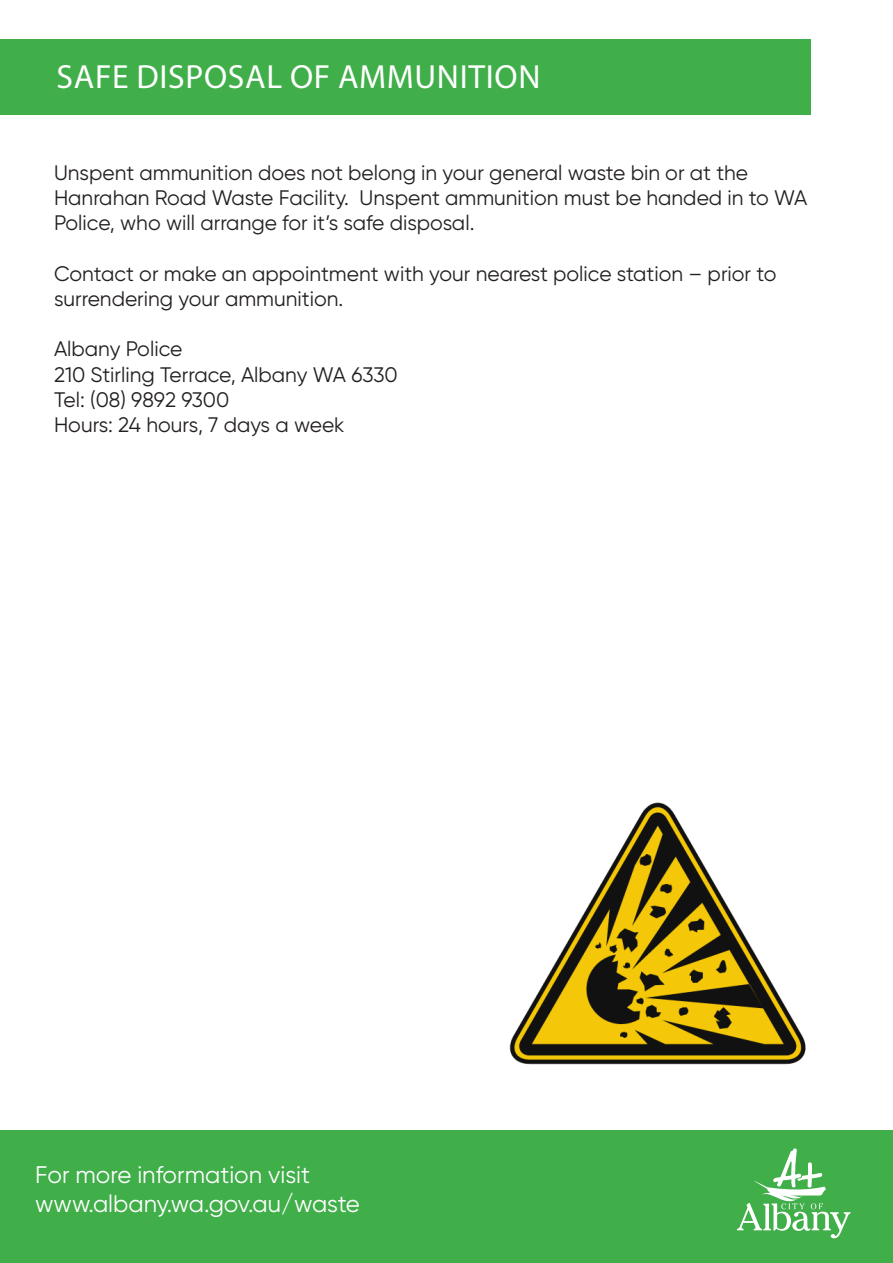
<style>
.page{position:relative;width:893px;height:1263px;background:#fff}
.page>*{position:absolute;margin:0;border:0;box-sizing:border-box;transform-origin:0 0}
.t1{font:33.6px "Myriad Pro";letter-spacing:.02em;color:#fff}
.t2{font:24px/28.8px "Gilroy";color:#fff}
.t3{font:21px/25.2px "Gilroy";color:#231f20}
</style>
<div class="page">
<div style="left:0;top:39px;width:810px;height:75px;background:#40ae49"></div>
<div style="left:0;top:1130px;width:893px;height:133px;background:#40ae49"></div>
<svg style="left:737px;top:1148px;width:113px;height:90px"></svg>
<img style="left:509px;top:802px;width:297px;height:263px">
<p class="t1" style="left:57px;top:56px;width:485px">SAFE DISPOSAL OF AMMUNITION</p>
<p class="t3" style="left:54px;top:160px;width:755px">Unspent ammunition does not belong in your general waste bin or at the<br>Hanrahan Road Waste Facility. Unspent ammunition must be handed in to WA<br>Police, who will arrange for it’s safe disposal.</p>
<p class="t3" style="left:54px;top:261px;width:724px">Contact or make an appointment with your nearest police station – prior to surrendering your ammunition.</p>
<p class="t3" style="left:54px;top:336px;width:130px">Albany Police</p>
<p class="t3" style="left:54px;top:361px;width:345px">210 Stirling Terrace, Albany WA 6330</p>
<p class="t3" style="left:54px;top:387px;width:177px">Tel: (08) 9892 9300</p>
<p class="t3" style="left:54px;top:412px;width:292px">Hours: 24 hours, 7 days a week</p>
<p class="t2" style="left:35px;top:1160px;width:326px">For more information visit www.albany.wa.gov.au/waste</p>
</div>
